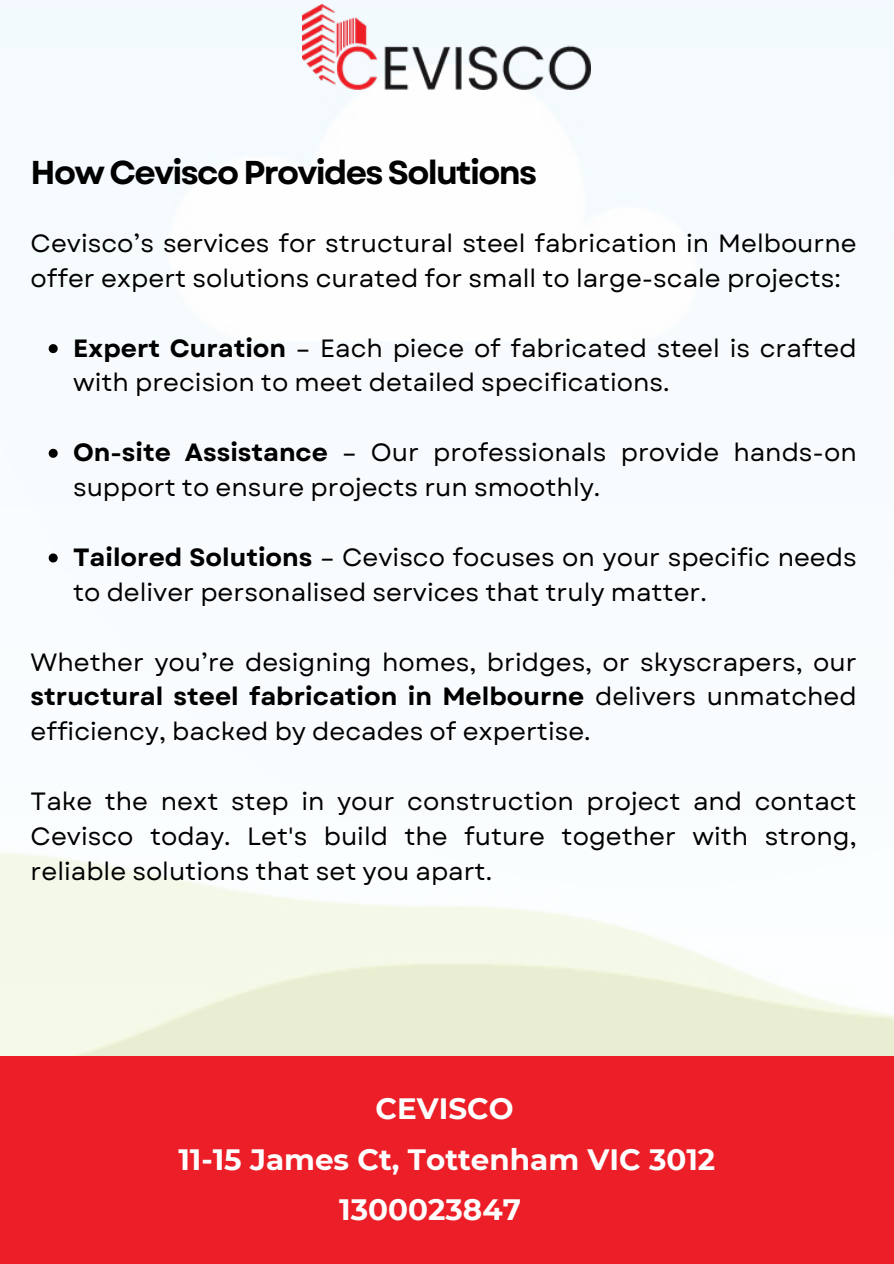
<style>
.page{position:relative;width:894px;height:1264px;background:#fff}
.page>*{position:absolute;margin:0;border:0;box-sizing:border-box;transform-origin:0 0}
.t1{font:700 33px "Garet";letter-spacing:-.05em;color:#000}
.t2{font:700 29.4px "Montserrat";color:#fefefe}
.t3{font:24.9px/34.8px "Garet";color:#000}
.s1{font-weight:700}
</style>
<div class="page">
<img style="left:0;top:0;width:893px;height:1055px">
<div style="left:0;top:1055px;width:893px;height:208px;background:#ec1f28"></div>
<svg style="left:49px;top:344px;width:9px;height:9px"></svg>
<svg style="left:49px;top:449px;width:9px;height:9px"></svg>
<svg style="left:49px;top:553px;width:9px;height:9px"></svg>
<img style="left:302px;top:5px;width:288px;height:84px">
<p class="t1" style="left:31px;top:148px;width:508px">How Cevisco Provides Solutions</p>
<p class="t3" style="left:31px;top:226px;width:827px">Cevisco’s services for structural steel fabrication in Melbourne offer expert solutions curated for small to large-scale projects:</p>
<h1 class="t3" style="left:73px;top:330px;width:784px"><span class="s1">Expert Curation</span> – Each piece of fabricated steel is crafted with precision to meet detailed specifications.</h1>
<p class="t3" style="left:73px;top:435px;width:784px"><span class="s1">On-site Assistance</span> – Our professionals provide hands-on support to ensure projects run smoothly.</p>
<p class="t3" style="left:73px;top:540px;width:784px"><span class="s1">Tailored Solutions</span> – Cevisco focuses on your specific needs to deliver personalised services that truly matter.</p>
<p class="t3" style="left:31px;top:644px;width:827px;text-align:justify">Whether you’re designing homes, bridges, or skyscrapers, our <span class="s1">structural steel fabrication in Melbourne</span> delivers unmatched efficiency, backed by decades of expertise.</p>
<p class="t3" style="left:31px;top:784px;width:827px;text-align:justify">Take the next step in your construction project and contact Cevisco today. Let's build the future together with strong, reliable solutions that set you apart.</p>
<p class="t2" style="left:375px;top:1090px;width:139px">CEVISCO</p>
<h2 class="t2" style="left:178px;top:1141px;width:538px">11-15 James Ct, Tottenham VIC 3012</h2>
<p class="t2" style="left:339px;top:1191px;width:183px">1300023847</p>
</div>
